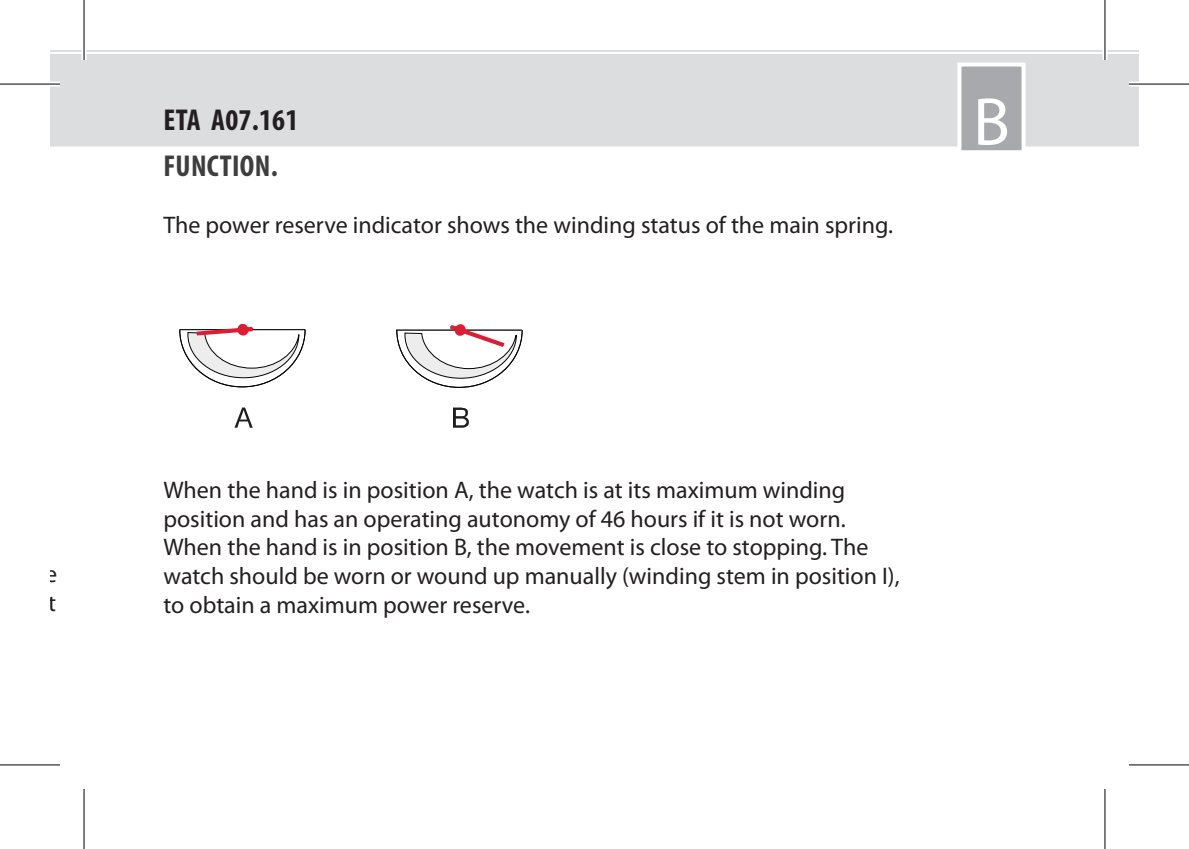
<style>
.page{position:relative;width:1189px;height:849px;background:#fff}
.page>*{position:absolute;margin:0;border:0;box-sizing:border-box;transform-origin:0 0}
.t1{font:68px "Myriad Pro";color:#fff}
.t2{font:700 condensed 30.4px "Myriad Pro";letter-spacing:.01em;color:#231f20}
.t3{font:700 condensed 30.4px "Myriad Pro";letter-spacing:.01em;color:#3e3e3f}
.t4{font:24px/28.8px "Myriad Pro";color:#231f20}
</style>
<div class="page">
<hr style="left:50px;top:50px;width:1088px;height:2px;background:#dcdddf">
<div style="left:50px;top:54px;width:1088px;height:92px;background:#dcdddf"></div>
<svg style="left:179px;top:323px;width:127px;height:65px"></svg>
<svg style="left:234px;top:407px;width:19px;height:20px"></svg>
<svg style="left:396px;top:325px;width:127px;height:63px"></svg>
<svg style="left:454px;top:323px;width:12px;height:13px"></svg>
<svg style="left:453px;top:407px;width:16px;height:20px"></svg>
<div style="left:957px;top:62px;width:68px;height:92px;background:#a8a9ad;border:4px solid #fff"></div>
<div style="left:0;top:82px;width:60px;height:5px;background:#fff"></div>
<div style="left:1128px;top:82px;width:60px;height:5px;background:#fff"></div>
<svg style="left:0;top:765px;width:60px;height:1px"></svg>
<svg style="left:1129px;top:765px;width:59px;height:1px"></svg>
<hr style="left:82px;top:0;width:4px;height:60px;background:#fff">
<svg style="left:1102px;top:0;width:5px;height:60px"></svg>
<svg style="left:1105px;top:789px;width:1px;height:59px"></svg>
<hr style="left:0;top:83px;width:60px;height:2px;background:#000">
<hr style="left:1128px;top:83px;width:60px;height:2px;background:#000">
<hr style="left:0;top:764px;width:60px;height:1px;background:#000">
<hr style="left:1128px;top:764px;width:60px;height:1px;background:#000">
<hr style="left:83px;top:0;width:2px;height:60px;background:#000">
<hr style="left:83px;top:788px;width:2px;height:60px;background:#000">
<hr style="left:1104px;top:0;width:1px;height:60px;background:#000">
<hr style="left:1104px;top:788px;width:1px;height:60px;background:#000">
<p class="t2" style="left:163px;top:101px;width:136px">ETA A07.161</p>
<p class="t3" style="left:163px;top:147px;width:116px">FUNCTION.</p>
<p class="t4" style="left:163px;top:210px;width:729px">The power reserve indicator shows the winding status of the main spring.</p>
<h1 class="t1" style="left:973px;top:80px;width:38px">B</h1>
<p class="t4" style="left:163px;top:475px;width:737px">When the hand is in position A, the watch is at its maximum winding position and has an operating autonomy of 46 hours if it is not worn.<br>When the hand is in position B, the movement is close to stopping. The watch should be worn or wound up manually (winding stem in position I), to obtain a maximum power reserve.</p>
</div>
